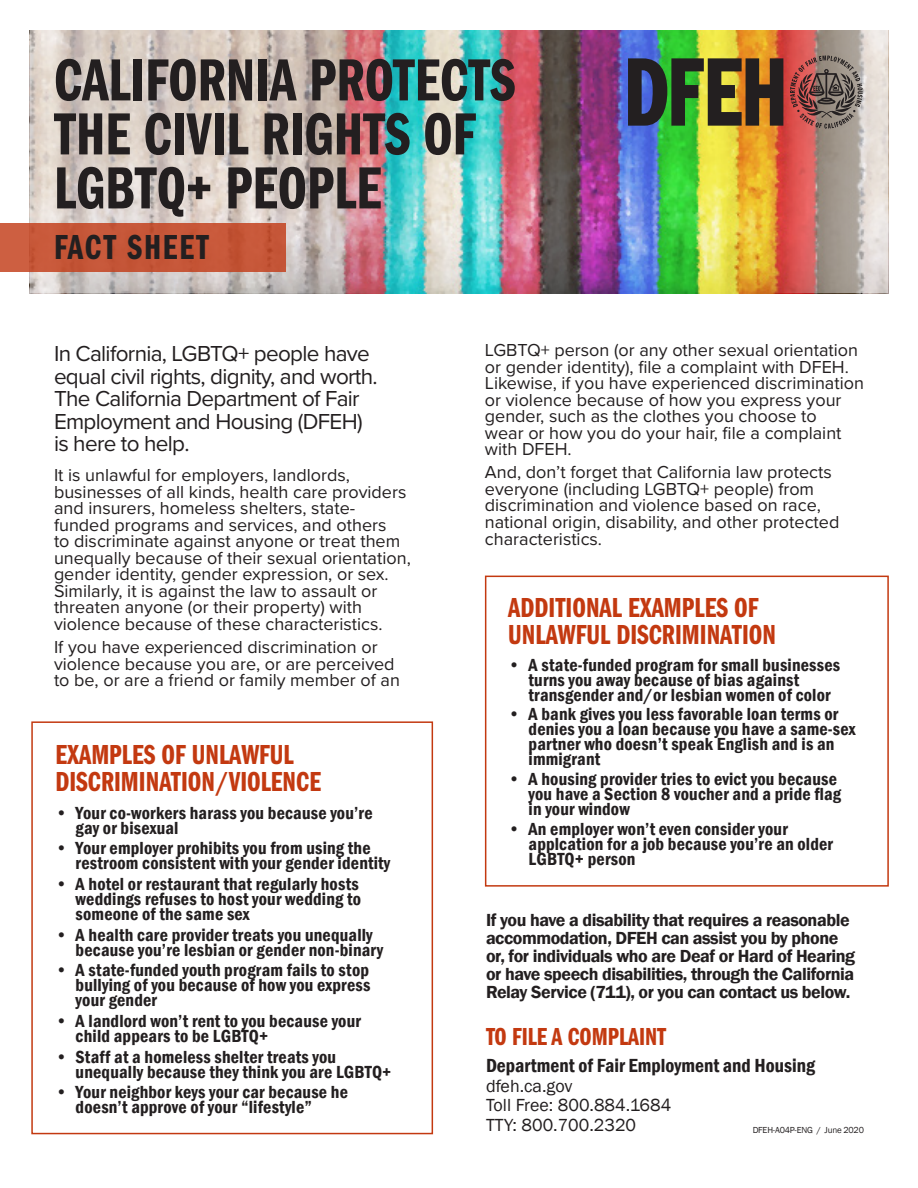
<style>
.page{position:relative;width:918px;height:1188px;background:#fff}
.page>*{position:absolute;margin:0;border:0;box-sizing:border-box;transform-origin:0 0}
.t1{font:61.5px/54px "Franklin Gothic LT Pro Dm Cm";color:#231f20}
.t2{font:36px "Franklin Gothic LT Pro Dm Cm";letter-spacing:.05em;color:#231f20}
.t3{font:28.5px/27px "Franklin Gothic LT Pro Dm Cm";color:#c33910}
.t4{font:25.5px "Franklin Gothic LT Pro Dm Cm";color:#c33910}
.t5{font:22.5px/22.5px "Proxima Nova";letter-spacing:-.03em;color:#231f20}
.t6{font:600 condensed 19.5px "Franklin Gothic";color:#231f20}
.LI_Title{font:600 condensed 18px/15px "Franklin Gothic";letter-spacing:.01em;color:#231f20}
.t7{font:18px/16.5px "Proxima Nova";color:#231f20}
.t8{font:600 18px/18px "Franklin Gothic";letter-spacing:-.025em;color:#231f20}
.t9{font:18px/19.5px "Franklin Gothic";color:#231f20}
.LI_Label{font:600 condensed 18px "Franklin Gothic";color:#231f20}
.t10{font:9px "Franklin Gothic";letter-spacing:-.025em;color:#231f20}
</style>
<div class="page">
<img style="left:390px;top:30px;width:376px;height:263px">
<svg style="left:766px;top:30px;width:122px;height:263px;background:#ca9587"></svg>
<svg style="left:30px;top:30px;width:360px;height:263px;background:#cfbbb7"></svg>
<div style="left:0;top:223px;width:286px;height:49px;background:#c65739"></div>
<svg style="left:790px;top:56px;width:73px;height:73px;background:#8e6661"></svg>
<svg style="left:628px;top:58px;width:155px;height:68px;background:#4d522e"></svg>
<div style="left:485px;top:576px;width:404px;height:311px;border:2px solid #c33910"></div>
<div style="left:31px;top:721px;width:402px;height:413px;border:2px solid #c33910"></div>
<h1 class="t1" style="left:54px;top:54px;width:463px">CALIFORNIA PROTECTS<br>THE CIVIL RIGHTS OF<br>LGBTQ+ PEOPLE</h1>
<h2 class="t2" style="left:54px;top:228px;width:156px">FACT SHEET</h2>
<p class="t5" style="left:54px;top:342px;width:325px">In California, LGBTQ+ people have equal civil rights, dignity, and worth.<br>The California Department of Fair<br>Employment and Housing (DFEH) is here to help.</p>
<p class="t7" style="left:54px;top:466px;width:358px">It is unlawful for employers, landlords, businesses of all kinds, health care providers and insurers, homeless shelters, state&shy;funded programs and services, and others<br>to discriminate against anyone or treat them unequally because of their sexual orientation, gender identity, gender expression, or sex.<br>Similarly, it is against the law to assault or threaten anyone (or their property) with violence because of these characteristics.</p>
<p class="t7" style="left:54px;top:638px;width:348px">If you have experienced discrimination or violence because you are, or are perceived to be, or are a friend or family member of an</p>
<h3 class="t3" style="left:55px;top:742px;width:267px">EXAMPLES OF UNLAWFUL<br>DISCRIMINATION/VIOLENCE</h3>
<p class="LI_Label" style="left:55px;top:801px;width:14px">•</p>
<p class="LI_Title" style="left:76px;top:805px;width:298px">Your co-workers harass you because you’re gay or bisexual</p>
<p class="LI_Label" style="left:55px;top:836px;width:14px">•</p>
<p class="LI_Title" style="left:76px;top:841px;width:316px">Your employer prohibits you from using the restroom consistent with your gender identity</p>
<p class="LI_Label" style="left:55px;top:872px;width:14px">•</p>
<p class="LI_Title" style="left:76px;top:876px;width:287px">A hotel or restaurant that regularly hosts weddings refuses to host your wedding to someone of the same sex</p>
<p class="LI_Label" style="left:55px;top:923px;width:14px">•</p>
<p class="LI_Title" style="left:76px;top:927px;width:309px">A health care provider treats you unequally because you’re lesbian or gender non-binary</p>
<p class="LI_Label" style="left:55px;top:958px;width:14px">•</p>
<p class="LI_Title" style="left:76px;top:963px;width:296px;text-align:justify">A state-funded youth program fails to stop bullying of you because of how you express your gender</p>
<p class="LI_Label" style="left:55px;top:1009px;width:14px">•</p>
<p class="LI_Title" style="left:76px;top:1013px;width:287px">A landlord won’t rent to you because your child appears to be LGBTQ+</p>
<p class="LI_Label" style="left:55px;top:1045px;width:14px">•</p>
<p class="LI_Title" style="left:76px;top:1049px;width:317px">Staff at a homeless shelter treats you unequally because they think you are LGBTQ+</p>
<p class="LI_Label" style="left:55px;top:1080px;width:14px">•</p>
<p class="LI_Title" style="left:76px;top:1085px;width:274px">Your neighbor keys your car because he doesn’t approve of your “lifestyle”</p>
<p class="t7" style="left:485px;top:341px;width:381px">LGBTQ+ person (or any other sexual orientation or gender identity), file a complaint with DFEH.<br>Likewise, if you have experienced discrimination or violence because of how you express your gender, such as the clothes you choose to<br>wear or how you do your hair, file a complaint with DFEH.</p>
<p class="t7" style="left:485px;top:463px;width:356px">And, don’t forget that California law protects everyone (including LGBTQ+ people) from discrimination and violence based on race, national origin, disability, and other protected characteristics.</p>
<h3 class="t3" style="left:508px;top:595px;width:269px">ADDITIONAL EXAMPLES OF<br>UNLAWFUL DISCRIMINATION</h3>
<p class="LI_Label" style="left:508px;top:653px;width:14px">•</p>
<p class="LI_Title" style="left:529px;top:657px;width:313px">A state-funded program for small businesses turns you away because of bias against transgender and/or lesbian women of color</p>
<p class="LI_Label" style="left:508px;top:702px;width:14px">•</p>
<p class="LI_Title" style="left:529px;top:707px;width:329px">A bank gives you less favorable loan terms or denies you a loan because you have a same-sex partner who doesn’t speak English and is an immigrant</p>
<p class="LI_Label" style="left:508px;top:767px;width:14px">•</p>
<p class="LI_Title" style="left:529px;top:771px;width:314px">A housing provider tries to evict you because you have a Section 8 voucher and a pride flag in your window</p>
<p class="LI_Label" style="left:508px;top:817px;width:14px">•</p>
<p class="LI_Title" style="left:529px;top:821px;width:306px">An employer won’t even consider your applcation for a job because you’re an older<br>LGBTQ+ person</p>
<p class="t8" style="left:486px;top:911px;width:371px">If you have a disability that requires a reasonable accommodation, DFEH can assist you by phone or, for individuals who are Deaf or Hard of Hearing or have speech disabilities, through the California Relay Service (711), or you can contact us below.</p>
<h3 class="t4" style="left:486px;top:1023px;width:182px">TO FILE A COMPLAINT</h3>
<p class="t6" style="left:486px;top:1053px;width:330px">Department of Fair Employment and Housing</p>
<p class="t9" style="left:486px;top:1077px;width:187px">dfeh.ca.gov<br>Toll Free: 800.884.1684<br>TTY: 800.700.2320</p>
<p class="t10" style="left:753px;top:1125px;width:113px">DFEH-A04P-ENG / June 2020</p>
</div>
